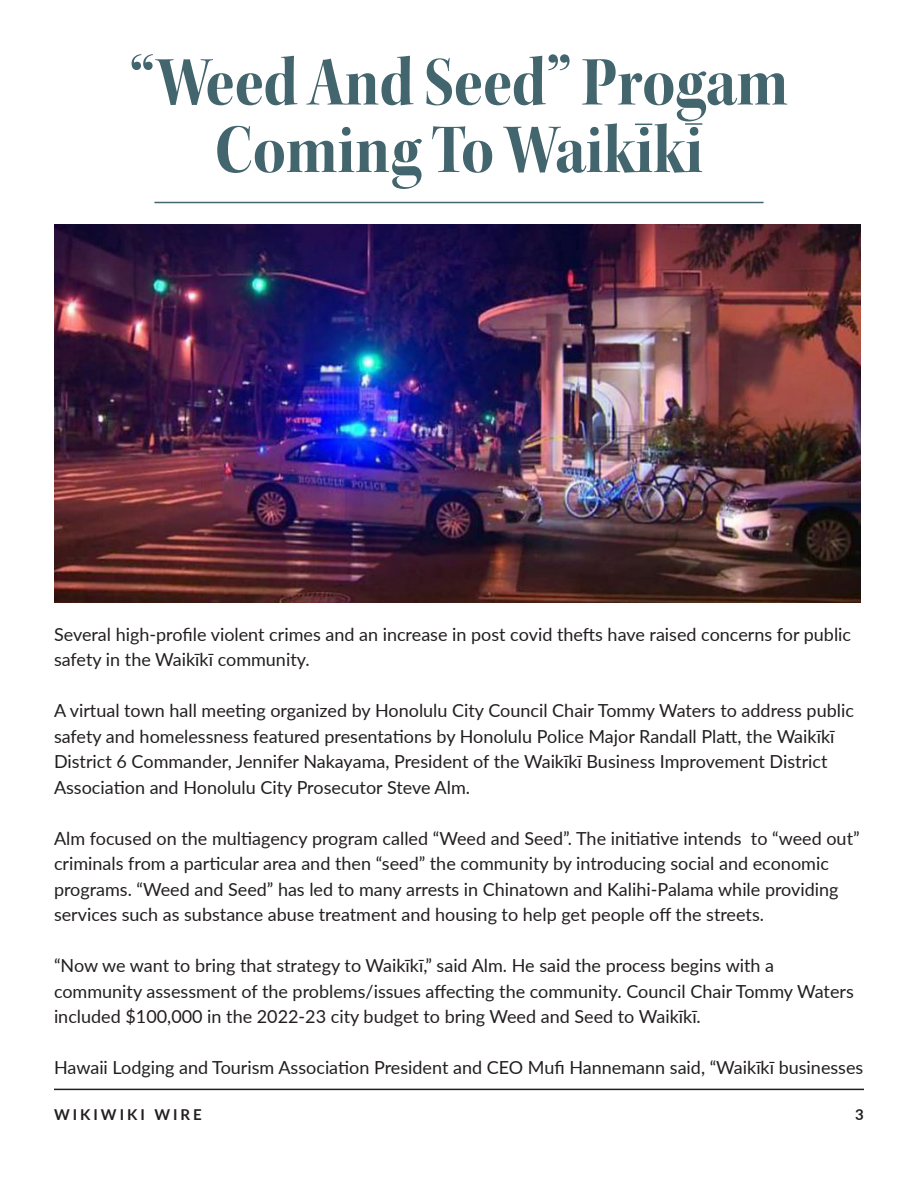
<style>
.page{position:relative;width:918px;height:1188px;background:#fff}
.page>*{position:absolute;margin:0;border:0;box-sizing:border-box;transform-origin:0 0}
.t1{font:72px "Kepler Std Bold Scn Disp";color:#43656e}
.t2{font:18px/25.5px "Lato";color:#231f20}
.t3{font:700 15px "Lato";letter-spacing:.2em;color:#231f20}
</style>
<div class="page">
<hr style="left:54px;top:1089px;width:810px;height:1px;background:#231f20">
<img style="left:54px;top:225px;width:807px;height:378px">
<hr style="left:154px;top:202px;width:610px;height:1px;background:#43656e">
<svg style="left:635px;top:124px;width:17px;height:1px"></svg>
<svg style="left:685px;top:123px;width:17px;height:2px"></svg>
<p class="t1" style="left:130px;top:42px;width:660px">“Weed And Seed” Progam</p>
<p class="t1" style="left:215px;top:109px;width:489px">Coming To Waikiki</p>
<p class="t2" style="left:54px;top:621px;width:799px">Several high-profile violent crimes and an increase in post covid thefts have raised concerns for public safety in the Waikīkī community.</p>
<p class="t2" style="left:54px;top:697px;width:801px">A virtual town hall meeting organized by Honolulu City Council Chair Tommy Waters to address public safety and homelessness featured presentations by Honolulu Police Major Randall Platt, the Waikīkī District 6 Commander, Jennifer Nakayama, President of the Waikīkī Business Improvement District Association and Honolulu City Prosecutor Steve Alm.</p>
<p class="t2" style="left:54px;top:825px;width:807px">Alm focused on the multiagency program called “Weed and Seed”. The initiative intends to “weed out” criminals from a particular area and then “seed” the community by introducing social and economic programs. “Weed and Seed” has led to many arrests in Chinatown and Kalihi-Palama while providing services such as substance abuse treatment and housing to help get people off the streets.</p>
<p class="t2" style="left:54px;top:952px;width:801px">“Now we want to bring that strategy to Waikīkī,” said Alm. He said the process begins with a community assessment of the problems/issues affecting the community. Council Chair Tommy Waters included $100,000 in the 2022-23 city budget to bring Weed and Seed to Waikīkī.</p>
<p class="t2" style="left:54px;top:1054px;width:811px">Hawaii Lodging and Tourism Association President and CEO Mufi Hannemann said, “Waikīkī businesses</p>
<p class="t3" style="left:54px;top:1103px;width:149px">WIKIWIKI WIRE</p>
<p class="t3" style="left:855px;top:1103px;width:10px">3</p>
</div>
